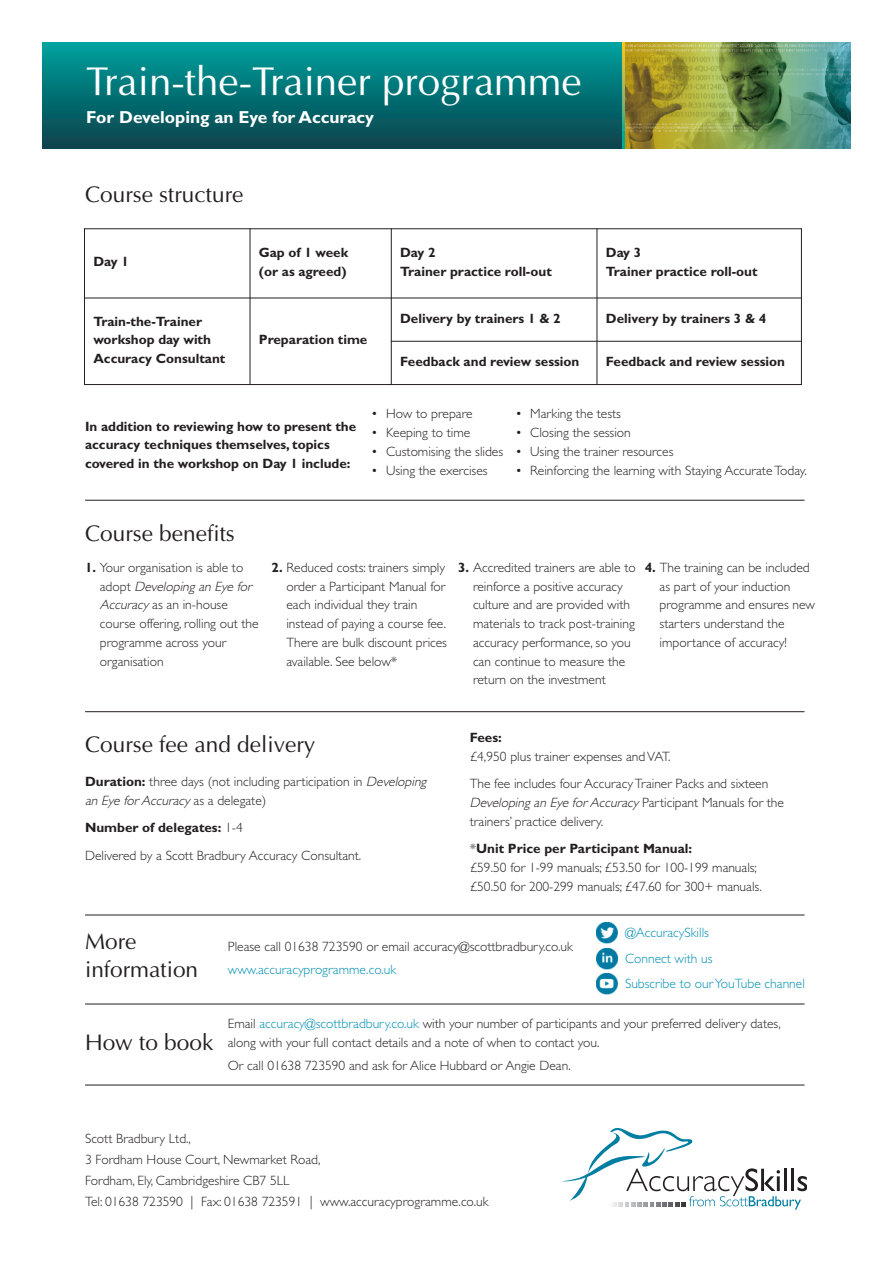
<style>
.page{position:relative;width:893px;height:1263px;background:#fff}
.page>*{position:absolute;margin:0;border:0;box-sizing:border-box;transform-origin:0 0}
.t1{font:40.35px "Optima";color:#fff}
.t2{font:22.65px/27.6px "Optima";color:#231f20}
.t3{font:700 17.4px "Gill Sans";color:#fff}
.t4{font:300 13.5px/18.8px "Gill Sans";color:#231f20}
.t5{font:700 13.5px/18.8px "Gill Sans";color:#231f20}
.t6{font:300 13.5px/25.5px "Gill Sans";color:#008fb3}
.s1{font-weight:700}
.s2{font-style:italic}
.s3{color:#008fb3}
</style>
<div class="page">
<svg style="left:562px;top:1128px;width:244px;height:82px"></svg>
<hr style="left:85px;top:500px;width:719px;height:1px;background:#231f20">
<hr style="left:85px;top:711px;width:719px;height:1px;background:#231f20">
<hr style="left:84px;top:228px;width:1px;height:157px;background:#231f20">
<hr style="left:250px;top:228px;width:1px;height:157px;background:#231f20">
<hr style="left:391px;top:228px;width:1px;height:157px;background:#231f20">
<hr style="left:597px;top:228px;width:1px;height:157px;background:#231f20">
<hr style="left:801px;top:228px;width:1px;height:157px;background:#231f20">
<hr style="left:84px;top:228px;width:718px;height:1px;background:#231f20">
<hr style="left:84px;top:298px;width:718px;height:1px;background:#231f20">
<hr style="left:391px;top:341px;width:411px;height:1px;background:#231f20">
<hr style="left:84px;top:384px;width:718px;height:1px;background:#231f20">
<div style="left:43px;top:43px;width:586px;height:106px;background:linear-gradient(to bottom,#00a09d,#0c414b)"></div>
<img style="left:625px;top:43px;width:225px;height:106px">
<svg style="left:623px;top:43px;width:2px;height:106px"></svg>
<hr style="left:85px;top:1004px;width:719px;height:1px;background:#231f20">
<hr style="left:85px;top:1085px;width:719px;height:1px;background:#231f20">
<hr style="left:85px;top:915px;width:719px;height:1px;background:#231f20">
<img style="left:597px;top:923px;width:21px;height:21px">
<img style="left:597px;top:948px;width:22px;height:21px">
<img style="left:597px;top:974px;width:21px;height:21px">
<h1 class="t1" style="left:86px;top:57px;width:497px">Train-the-Trainer programme</h1>
<p class="t3" style="left:86px;top:110px;width:289px">For Developing an Eye for Accuracy</p>
<h2 class="t2" style="left:85px;top:180px;width:160px">Course structure</h2>
<p class="t5" style="left:93px;top:254px;width:37px">Day 1</p>
<p class="t5" style="left:259px;top:244px;width:91px">Gap of 1 week (or as agreed)</p>
<p class="t5" style="left:400px;top:244px;width:153px">Day 2<br>Trainer practice roll-out</p>
<p class="t5" style="left:606px;top:244px;width:153px">Day 3<br>Trainer practice roll-out</p>
<p class="t5" style="left:93px;top:313px;width:133px">Train-the-Trainer workshop day with<br>Accuracy Consultant</p>
<p class="t5" style="left:400px;top:310px;width:162px">Delivery by trainers 1 &amp; 2</p>
<p class="t5" style="left:606px;top:310px;width:162px">Delivery by trainers 3 &amp; 4</p>
<p class="t5" style="left:400px;top:353px;width:181px">Feedback and review session</p>
<p class="t5" style="left:606px;top:353px;width:181px">Feedback and review session</p>
<p class="t5" style="left:259px;top:332px;width:110px">Preparation time</p>
<p class="t5" style="left:85px;top:418px;width:273px">In addition to reviewing how to present the accuracy techniques themselves, topics covered in the workshop on Day 1 include:</p>
<p class="t4" style="left:371px;top:406px;width:103px">• How to prepare</p>
<p class="t4" style="left:371px;top:424px;width:101px">• Keeping to time</p>
<p class="t4" style="left:371px;top:443px;width:134px">• Customising the slides</p>
<p class="t4" style="left:371px;top:462px;width:118px">• Using the exercises</p>
<p class="t4" style="left:515px;top:406px;width:107px">• Marking the tests</p>
<p class="t4" style="left:515px;top:424px;width:117px">• Closing the session</p>
<p class="t4" style="left:515px;top:443px;width:160px">• Using the trainer resources</p>
<p class="t4" style="left:515px;top:462px;width:293px">• Reinforcing the learning with Staying AccurateToday.</p>
<h2 class="t2" style="left:85px;top:519px;width:151px">Course benefits</h2>
<p class="t4" style="left:100px;top:559px;width:160px;text-indent:-15px"><span class="s1">1.</span> Your organisation is able to<br>a d o pt <span class="s2">Developing an Eye for<br>Accuracy</span> as an in-house course offering, rolling out the programme across your organisation</p>
<p class="t4" style="left:286px;top:559px;width:162px;text-indent:-15px"><span class="s1">2.</span> Reduced costs: trainers simply order a Participant Manual for each individual they train instead of paying a course fee.<br>There are bulk discount prices available. See below*</p>
<p class="t4" style="left:473px;top:559px;width:164px;text-indent:-15px"><span class="s1">3.</span> Accredited trainers are able to reinforce a positive accuracy culture and are provided with materials to track post-training accuracy performance, so you can continue to measure the return on the investment</p>
<p class="t4" style="left:660px;top:559px;width:157px;text-indent:-15px"><span class="s1">4.</span> The training can be included as part of your induction programme and ensures new starters understand the importance of accuracy!</p>
<h2 class="t2" style="left:85px;top:731px;width:232px">Course fee and delivery</h2>
<p class="t4" style="left:85px;top:774px;width:346px"><span class="s1">Duration:</span> three days (not including participation in <span class="s2">Developing anEyeforAccuracy</span> as a delegate)</p>
<p class="t4" style="left:85px;top:815px;width:278px;line-height:27.3px"><span class="s1">Number of delegates:</span> 1-4<br>Delivered by a Scott Bradbury Accuracy Consultant.</p>
<p class="t5" style="left:470px;top:730px;width:34px">Fees:</p>
<p class="t4" style="left:470px;top:744px;width:300px;line-height:27.3px">£4,950 plus trainer expenses andVAT.<br>The fee includes four AccuracyTrainer Packs and sixteen</p>
<p class="t4" style="left:470px;top:794px;width:316px"><span class="s2">DevelopinganEyeforAccuracy</span> Participant Manuals for the trainers’ practice delivery.</p>
<p class="t4" style="left:470px;top:840px;width:293px">*<span class="s1">Unit Price per Participant Manual:<br></span>£59.50 for 1-99 manuals; £53.50 for 100-199 manuals; £50.50 for 200-299 manuals; £47.60 for 300+ manuals.</p>
<h2 class="t2" style="left:85px;top:928px;width:115px">More information</h2>
<p class="t4" style="left:228px;top:939px;width:347px">Please call 01638 723590 or email accuracy@scottbradbury.co.uk</p>
<p class="t6" style="left:228px;top:958px;width:170px">www.accuracyprogramme.co.uk</p>
<p class="t6" style="left:625px;top:921px;width:181px">@AccuracySkills<br>Connect with us<br>Subscribe to ourYouTube channel</p>
<h2 class="t2" style="left:85px;top:1028px;width:130px">How to book</h2>
<p class="t4" style="left:228px;top:1015px;width:554px">Email <span class="s3">accuracy@scottbradbury.co.uk</span> with your number of participants and your preferred delivery dates, along with your full contact details and a note of when to contact you.</p>
<p class="t4" style="left:228px;top:1057px;width:344px">Or call 01638 723590 and ask for Alice Hubbard or Angie Dean.</p>
<p class="t4" style="left:85px;top:1129px;width:405px;line-height:21px">Scott Bradbury Ltd.,<br>3 Fordham House Court, Newmarket Road,<br>Fordham, Ely, Cambridgeshire CB7 5LL<br>Tel: 01638 723590 | Fax: 01638 723591 | www.accuracyprogramme.co.uk</p>
</div>
